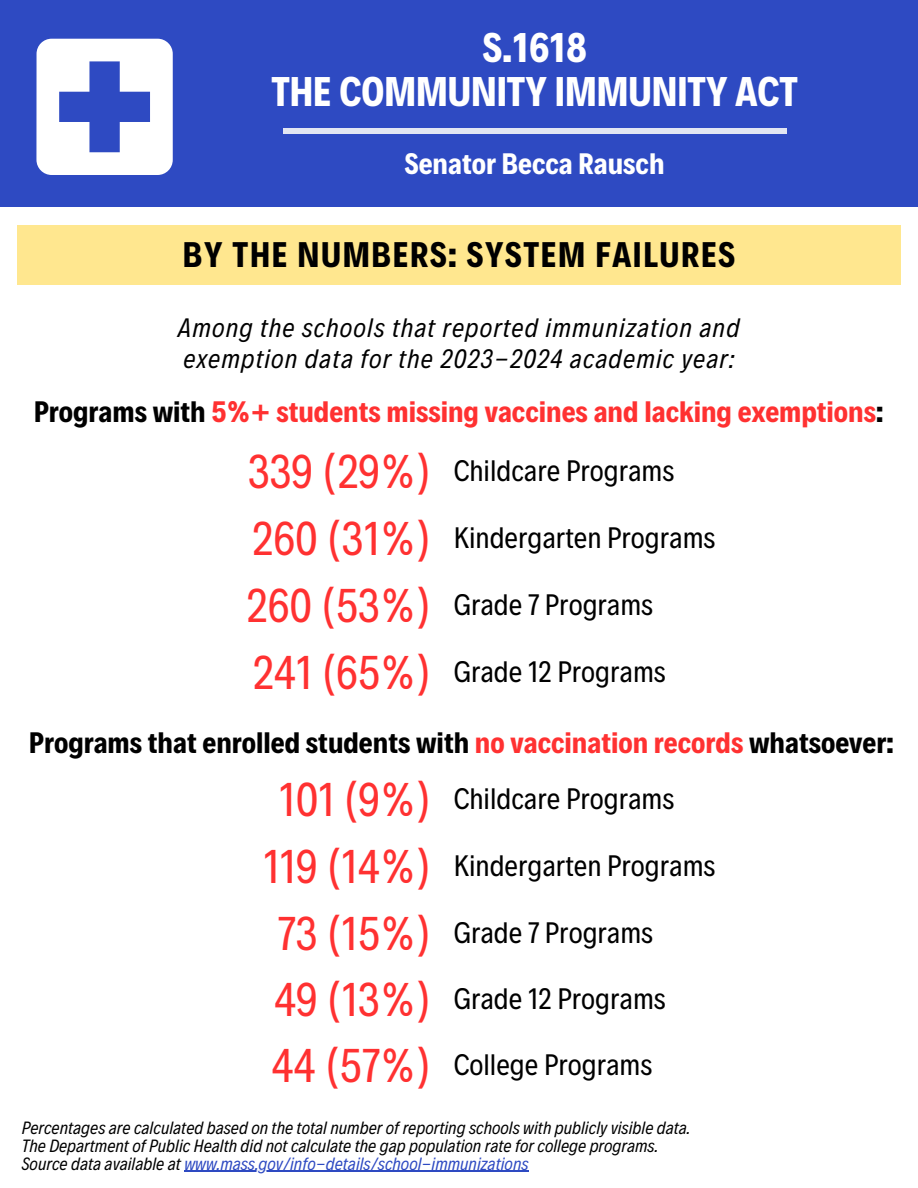
<style>
.page{position:relative;width:918px;height:1188px;background:#fff}
.page>*{position:absolute;margin:0;border:0;box-sizing:border-box;transform-origin:0 0}
.t1{font:48px "Decalotype";color:#ff3131}
.t2{font:700 42px/43.8px "Decalotype";color:#fff;text-align:center}
.t3{font:700 36px "Decalotype";letter-spacing:.045em;color:#000}
.t4{font:30px "Decalotype";color:#000}
.t5{font:700 30px "Decalotype";color:#000}
.t6{font:700 30px "Decalotype";color:#ff3131}
.t7{font:700 30px "Decalotype";color:#fff}
.t8{font:italic 27px/31.5px "Decalotype";letter-spacing:.04em;color:#000}
.t9{font:italic 18px "Decalotype";color:#000}
.t10{font:italic 18px "Decalotype";color:#2e4ac2}
.s1{color:#000}
.s2{color:#ff3131}
</style>
<div class="page">
<div style="left:0;top:0;width:918px;height:207px;background:#2e4ac2"></div>
<div style="left:283px;top:128px;width:504px;height:6px;background:#e2e6f2"></div>
<svg style="left:36px;top:39px;width:137px;height:136px"></svg>
<div style="left:17px;top:225px;width:884px;height:60px;background:#ffe78f"></div>
<hr style="left:184px;top:1171px;width:345px;height:1px;background:#2e4ac2">
<p class="t2" style="left:271px;top:23px;width:528px">S.1618<br>THE COMMUNITY IMMUNITY ACT</p>
<p class="t7" style="left:405px;top:143px;width:261px">Senator Becca Rausch</p>
<h2 class="t3" style="left:183px;top:231px;width:554px">BY THE NUMBERS: SYSTEM FAILURES</h2>
<h1 class="t8" style="left:178px;top:310px;width:563px">Among the schools that reported immunization and exemption data for the 2023-2024 academic year:</h1>
<h4 class="t6" style="left:34px;top:391px;width:851px"><span class="s1">Programs with</span> 5%+ students missing vaccines and lacking exemptions<span class="s1">:</span></h4>
<h1 class="t1" style="left:248px;top:439px;width:184px">339 (29%)</h1>
<h5 class="t4" style="left:454px;top:451px;width:222px">Childcare Programs</h5>
<h5 class="t1" style="left:252px;top:506px;width:181px">260 (31%)</h5>
<h1 class="t4" style="left:454px;top:518px;width:263px">Kindergarten Programs</h1>
<h5 class="t4" style="left:454px;top:585px;width:201px">Grade 7 Programs</h5>
<h1 class="t1" style="left:246px;top:573px;width:186px">260 (53%)</h1>
<h4 class="t1" style="left:252px;top:640px;width:180px">241 (65%)</h4>
<h5 class="t4" style="left:454px;top:652px;width:214px">Grade 12 Programs</h5>
<h1 class="t5" style="left:29px;top:723px;width:866px">Programs that enrolled students with <span class="s2">no vaccination records</span> whatsoever:</h1>
<h5 class="t1" style="left:279px;top:767px;width:153px">101 (9%)</h5>
<h5 class="t1" style="left:263px;top:834px;width:169px">119 (14%)</h5>
<h1 class="t4" style="left:454px;top:846px;width:263px">Kindergarten Programs</h1>
<h1 class="t4" style="left:454px;top:913px;width:201px">Grade 7 Programs</h1>
<h5 class="t4" style="left:454px;top:779px;width:222px">Childcare Programs</h5>
<h1 class="t1" style="left:278px;top:901px;width:155px">73 (15%)</h1>
<h5 class="t1" style="left:275px;top:968px;width:158px">49 (13%)</h5>
<h1 class="t4" style="left:454px;top:979px;width:214px">Grade 12 Programs</h1>
<p class="t1" style="left:272px;top:1034px;width:161px">44 (57%)</p>
<h5 class="t4" style="left:454px;top:1045px;width:200px">College Programs</h5>
<h4 class="t9" style="left:22px;top:1115px;width:670px">Percentages are calculated based on the total number of reporting schools with publicly visible data.</h4>
<p class="t9" style="left:22px;top:1133px;width:638px">The Department of Public Health did not calculate the gap population rate for college programs.</p>
<h3 class="t10" style="left:22px;top:1151px;width:508px"><span class="s1">Source data available at</span> www.mass.gov/info-details/school-immunizations</h3>
</div>
